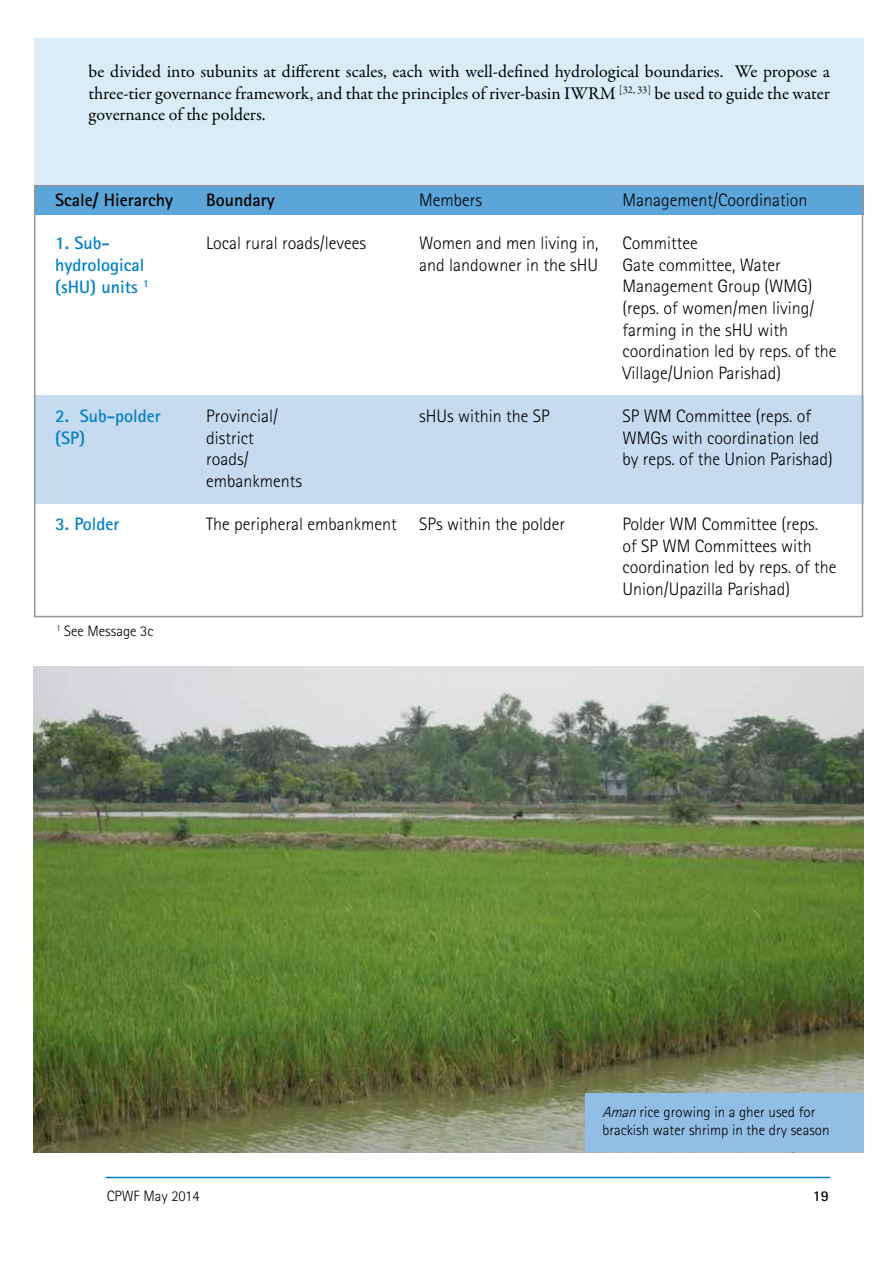
<style>
.page{position:relative;width:893px;height:1263px;background:#fff}
.page>*{position:absolute;margin:0;border:0;box-sizing:border-box;transform-origin:0 0}
.t1{font:300 18px/21.6px "Rotis Sans Serif Pro";color:#000}
.t2{font:18px/21.6px "Garamond Premr Pro";color:#000;text-align:justify}
.t3{font:700 18px/21.6px "Rotis Sans Serif Pro";color:#0081c6}
.t4{font:700 18px "Rotis Sans Serif Pro";color:#000}
.t5{font:300 15px/18px "Rotis Sans Serif Pro";color:#000}
.t6{font:700 15px "Rotis Sans Serif Pro";color:#000}
.s1{font-style:italic}
</style>
<div class="page">
<hr style="left:106px;top:1177px;width:724px;height:1px;background:#0081c6">
<div style="left:34px;top:38px;width:829px;height:147px;background:#d9ecf7"></div>
<div style="left:34px;top:395px;width:829px;height:108px;background:#c6daf0"></div>
<div style="left:34px;top:185px;width:829px;height:30px;background:#5ca5d9"></div>
<div style="left:34px;top:185px;width:829px;height:432px;border:2px solid #939598"></div>
<img style="left:34px;top:666px;width:829px;height:486px">
<div style="left:585px;top:1093px;width:278px;height:58px;background:#92bde4"></div>
<p class="t2" style="left:89px;top:61px;width:743px">be divided into subunits at different scales, each with well-defined hydrological boundaries. We propose a three-tier governance framework, and that the principles of river-basin IWRM <sup>[32,</sup> <sup>33]</sup> be used to guide the water governance of the polders.</p>
<p class="t4" style="left:55px;top:189px;width:119px">Scale/ Hierarchy</p>
<p class="t3" style="left:55px;top:232px;width:95px">1. Sub&shy;hydrological (sHU) units <sup>1</sup></p>
<p class="t3" style="left:55px;top:405px;width:107px">2. Sub-polder (SP)</p>
<p class="t3" style="left:55px;top:513px;width:66px">3. Polder</p>
<p class="t4" style="left:206px;top:189px;width:70px">Boundary</p>
<p class="t1" style="left:206px;top:233px;width:161px">Local rural roads/levees</p>
<p class="t1" style="left:419px;top:189px;width:64px">Members</p>
<p class="t1" style="left:419px;top:233px;width:181px">Women and men living in, and landowner in the sHU</p>
<p class="t1" style="left:206px;top:406px;width:97px">Provincial/ district<br>roads/ embankments</p>
<p class="t1" style="left:206px;top:514px;width:192px">The peripheral embankment</p>
<p class="t1" style="left:419px;top:405px;width:132px">sHUs within the SP</p>
<p class="t1" style="left:419px;top:513px;width:147px">SPs within the polder</p>
<p class="t1" style="left:623px;top:189px;width:186px">Management/Coordination</p>
<p class="t1" style="left:623px;top:233px;width:215px">Committee<br>Gate committee, Water<br>Management Group (WMG) (reps. of women/men living/ farming in the sHU with coordination led by reps. of the<br>Village/Union Parishad)</p>
<p class="t1" style="left:623px;top:405px;width:212px">SP WM Committee (reps. of<br>WMGs with coordination led by reps. of the Union Parishad)</p>
<p class="t1" style="left:623px;top:513px;width:215px">Polder WM Committee (reps. of SP WM Committees with coordination led by reps. of the<br>Union/Upazilla Parishad)</p>
<p class="t5" style="left:56px;top:622px;width:99px"><sup>1</sup> See Message 3c</p>
<p class="t5" style="left:602px;top:1103px;width:229px"><span class="s1">Aman</span>rice growing in a gher used for brackish water shrimp in the dry season</p>
<p class="t5" style="left:107px;top:1187px;width:95px">CPWF May 2014</p>
<p class="t6" style="left:813px;top:1187px;width:18px">19</p>
</div>
